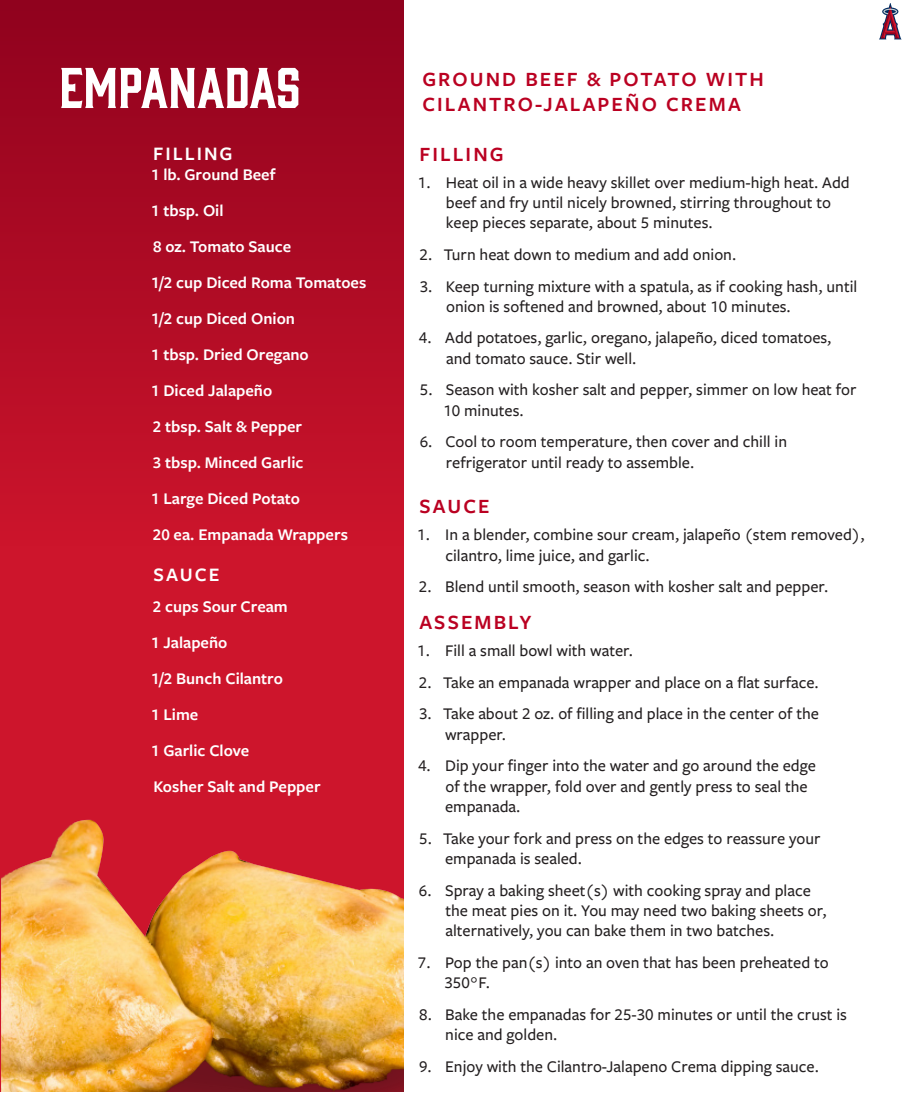
<style>
.page{position:relative;width:918px;height:1094px;background:#fff}
.page>*{position:absolute;margin:0;border:0;box-sizing:border-box;transform-origin:0 0}
.Titles_-_Align_Left{font:52.8px "Gin";color:#fff}
.t1{font:600 21px "Freight Sans Pro";letter-spacing:.1em;color:#ba0021}
.t2{font:600 19.8px "Freight Sans Pro";letter-spacing:.1em;color:#fff}
.t3{font:500 16.95px/20.2px "Freight Sans Pro";color:#231f20}
.Ingredients{font:600 16.95px "Freight Sans Pro";color:#fff}
</style>
<div class="page">
<div style="left:0;top:0;width:404px;height:1091px;background:#cd152c"></div>
<img style="left:1px;top:819px;width:403px;height:272px">
<div style="left:0;top:0;width:404px;height:545px;background:linear-gradient(to bottom,#8f021e,#cc142b)"></div>
<svg style="left:879px;top:3px;width:23px;height:37px"></svg>
<p class="Titles_-_Align_Left" style="left:59px;top:51px;width:244px">EMPANADAS</p>
<p class="t2" style="left:153px;top:140px;width:81px">FILLING</p>
<p class="Ingredients" style="left:151px;top:163px;width:126px">1 lb. Ground Beef</p>
<p class="Ingredients" style="left:151px;top:199px;width:74px">1 tbsp. Oil</p>
<p class="Ingredients" style="left:153px;top:235px;width:140px">8 oz. Tomato Sauce</p>
<p class="Ingredients" style="left:151px;top:271px;width:217px">1/2 cup Diced Roma Tomatoes</p>
<p class="Ingredients" style="left:151px;top:307px;width:146px">1/2 cup Diced Onion</p>
<p class="Ingredients" style="left:151px;top:343px;width:159px">1 tbsp. Dried Oregano</p>
<p class="Ingredients" style="left:151px;top:379px;width:123px">1 Diced Jalapeño</p>
<p class="Ingredients" style="left:153px;top:415px;width:151px">2 tbsp. Salt &amp; Pepper</p>
<p class="Ingredients" style="left:153px;top:451px;width:152px">3 tbsp. Minced Garlic</p>
<p class="Ingredients" style="left:151px;top:487px;width:151px">1 Large Diced Potato</p>
<p class="Ingredients" style="left:153px;top:523px;width:197px">20 ea. Empanada Wrappers</p>
<p class="t2" style="left:153px;top:561px;width:68px">SAUCE</p>
<p class="Ingredients" style="left:153px;top:595px;width:136px">2 cups Sour Cream</p>
<p class="Ingredients" style="left:151px;top:631px;width:78px">1 Jalapeño</p>
<p class="Ingredients" style="left:151px;top:667px;width:133px">1/2 Bunch Cilantro</p>
<p class="Ingredients" style="left:151px;top:703px;width:49px">1 Lime</p>
<p class="Ingredients" style="left:151px;top:739px;width:100px">1 Garlic Clove</p>
<p class="Ingredients" style="left:153px;top:775px;width:169px">Kosher Salt and Pepper</p>
<p class="t1" style="left:422px;top:65px;width:343px">GROUND BEEF &amp; POTATO WITH</p>
<p class="t1" style="left:422px;top:90px;width:320px">CILANTRO-JALAPEÑO CREMA</p>
<p class="t1" style="left:419px;top:140px;width:86px">FILLING</p>
<p class="t3" style="left:446px;top:171px;width:405px;text-indent:-28px">1. Heat oil in a wide heavy skillet over medium-high heat. Add beef and fry until nicely browned, stirring throughout to keep pieces separate, about 5 minutes.</p>
<p class="t3" style="left:420px;top:244px;width:318px">2. Turn heat down to medium and add onion.</p>
<p class="t3" style="left:446px;top:275px;width:413px;text-indent:-26px">3. Keep turning mixture with a spatula, as if cooking hash, until onion is softened and browned, about 10 minutes.</p>
<p class="t3" style="left:446px;top:327px;width:387px;text-indent:-27px">4. Add potatoes, garlic, oregano, jalapeño, diced tomatoes, and tomato sauce. Stir well.</p>
<p class="t3" style="left:443px;top:379px;width:415px;text-indent:-23px">5. Season with kosher salt and pepper, simmer on low heat for<br>10 minutes.</p>
<p class="t3" style="left:446px;top:431px;width:343px;text-indent:-26px">6. Cool to room temperature, then cover and chill in refrigerator until ready to assemble.</p>
<p class="t1" style="left:419px;top:492px;width:72px">SAUCE</p>
<p class="t3" style="left:445px;top:524px;width:421px;text-indent:-28px">1. In a blender, combine sour cream, jalapeño (stem removed), cilantro, lime juice, and garlic.</p>
<p class="t3" style="left:419px;top:576px;width:411px">2. Blend until smooth, season with kosher salt and pepper.</p>
<p class="t1" style="left:419px;top:608px;width:114px">ASSEMBLY</p>
<p class="t3" style="left:417px;top:640px;width:217px">1. Fill a small bowl with water.</p>
<p class="t3" style="left:419px;top:671px;width:401px">2. Take an empanada wrapper and place on a flat surface.</p>
<p class="t3" style="left:445px;top:703px;width:376px;text-indent:-26px">3. Take about 2 oz. of filling and place in the center of the wrapper.</p>
<p class="t3" style="left:445px;top:755px;width:372px;text-indent:-27px">4. Dip your finger into the water and go around the edge of the wrapper, fold over and gently press to seal the empanada.</p>
<p class="t3" style="left:445px;top:827px;width:377px;text-indent:-26px">5. Take your fork and press on the edges to reassure your empanada is sealed.</p>
<p class="t3" style="left:445px;top:879px;width:383px;text-indent:-26px">6. Spray a baking sheet(s) with cooking spray and place the meat pies on it. You may need two baking sheets or, alternatively, you can bake them in two batches.</p>
<p class="t3" style="left:445px;top:951px;width:386px;text-indent:-27px">7. Pop the pan(s) into an oven that has been preheated to<br>350°F.</p>
<p class="t3" style="left:445px;top:1003px;width:403px;text-indent:-26px">8. Bake the empanadas for 25-30 minutes or until the crust is nice and golden.</p>
<p class="t3" style="left:419px;top:1055px;width:401px">9. Enjoy with the Cilantro-Jalapeno Crema dipping sauce.</p>
</div>
